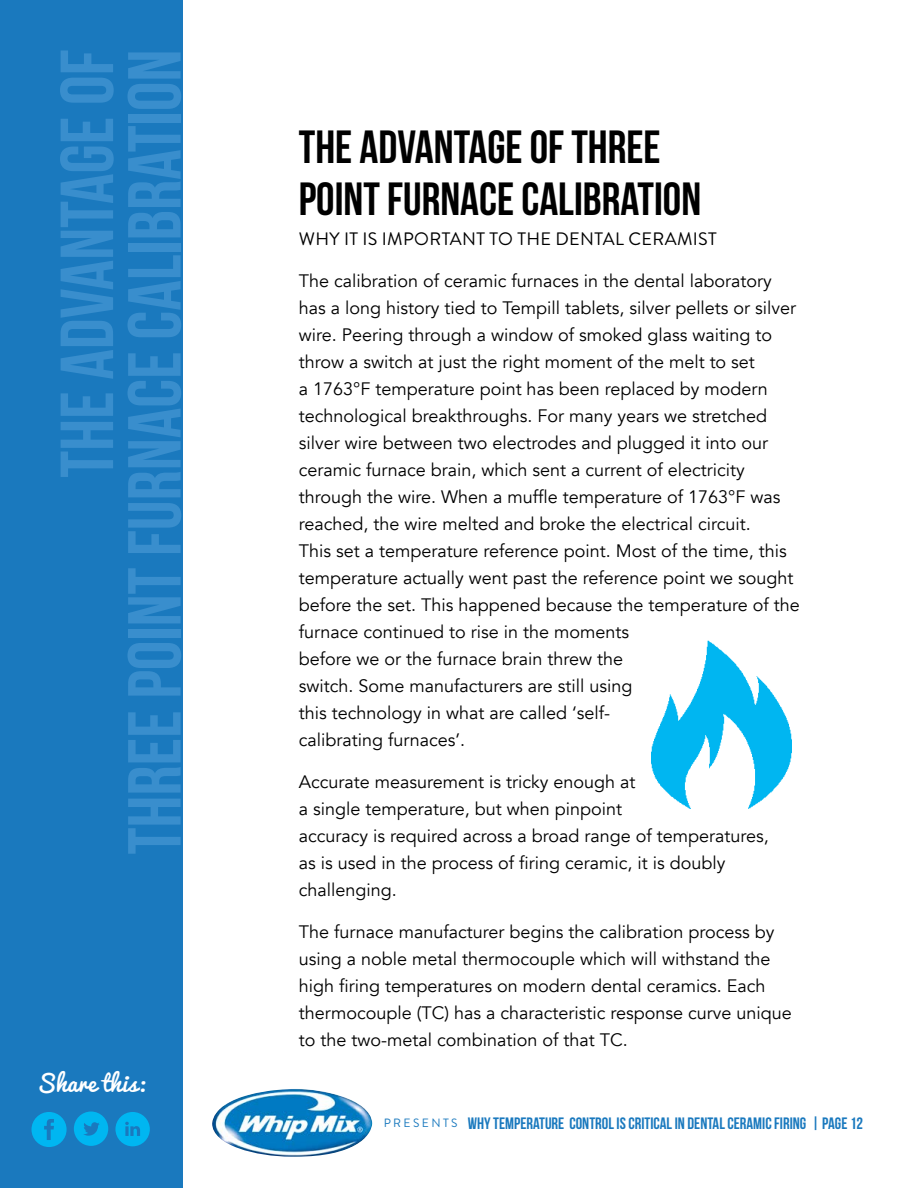
<style>
.page{position:relative;width:918px;height:1188px;background:#fff}
.page>*{position:absolute;margin:0;border:0;box-sizing:border-box;transform-origin:0 0}
.t1{font:75px/67.5px "Bebas Neue";color:#398ecd;text-align:right}
.t2{font:46.5px "Bebas Neue";color:#000}
.t3{font:22.5px "Pacifico";color:#fff}
.t4{font:18px/27px "Avenir";color:#000}
.t5{font:18px "Brandon Grotesque";letter-spacing:.02em;color:#000}
.t6{font:16.5px "Bebas Neue";color:#1a79be}
.t7{font:12px "Brandon Grotesque";color:#1a79be}
</style>
<div class="page">
<div style="left:0;top:0;width:182px;height:1188px;background:#1a79be"></div>
<img style="left:212px;top:1089px;width:160px;height:68px">
<svg style="left:115px;top:1112px;width:35px;height:34px"></svg>
<svg style="left:74px;top:1112px;width:34px;height:34px"></svg>
<svg style="left:32px;top:1112px;width:35px;height:35px"></svg>
<img style="left:652px;top:641px;width:140px;height:168px">
<h1 class="t1" style="left:53px;top:854px;width:806px;rotate:-90deg">THE ADVANTAGE OF<br>THREE POINT FURNACE CALIBRATION</h1>
<p class="t3" style="left:37px;top:1063px;width:110px">Share this:</p>
<h2 class="t2" style="left:299px;top:121px;width:99px">THE ADVANTAGE</h2>
<h2 class="t2" style="left:530px;top:121px;width:77px">OF THREE</h2>
<h2 class="t2" style="left:299px;top:174px;width:124px">POINT FURNACE</h2>
<h2 class="t2" style="left:521px;top:174px;width:35px">CALIBRATION</h2>
<p class="t5" style="left:299px;top:227px;width:419px">WHY IT IS I MPORTANT TO THE DENTAL CERAMIST</p>
<p class="t4" style="left:299px;top:268px;width:503px">The calibration of ceramic furnaces in the dental laboratory has a long history tied to Tempill tablets, silver pellets or silver wire. Peering through a window of smoked glass waiting to throw a switch at just the right moment of the melt to set<br>a 1763°F temperature point has been replaced by modern technological breakthroughs. For many years we stretched silver wire between two electrodes and plugged it into our ceramic furnace brain, which sent a current of electricity through the wire. When a muffle temperature of 1763°F was reached, the wire melted and broke the electrical circuit.<br>This set a temperature reference point. Most of the time, this temperature actually went past the reference point we sought before the set. This happened because the temperature of the furnace continued to rise in the moments<br>before we or the furnace brain threw the<br>switch. Some manufacturers are still using<br>this technology in what are called ‘self-<br>calibrating furnaces’.</p>
<p class="t4" style="left:299px;top:769px;width:472px">Accurate measurement is tricky enough at<br>a single temperature, but when pinpoint<br>accuracy is required across a broad range of temperatures, as is used in the process of firing ceramic, it is doubly challenging.</p>
<p class="t4" style="left:299px;top:919px;width:495px">The furnace manufacturer begins the calibration process by using a noble metal thermocouple which will withstand the high firing temperatures on modern dental ceramics. Each thermocouple (TC) has a characteristic response curve unique to the two-metal combination of that TC.</p>
<p class="t7" style="left:384px;top:1115px;width:11px">PRESENTS</p>
<p class="t6" style="left:468px;top:1114px;width:397px">WHY TEMPERATURE CONTROL IS CRITICAL IN DENTAL CERAMIC FIRING | PAGE 12</p>
</div>
